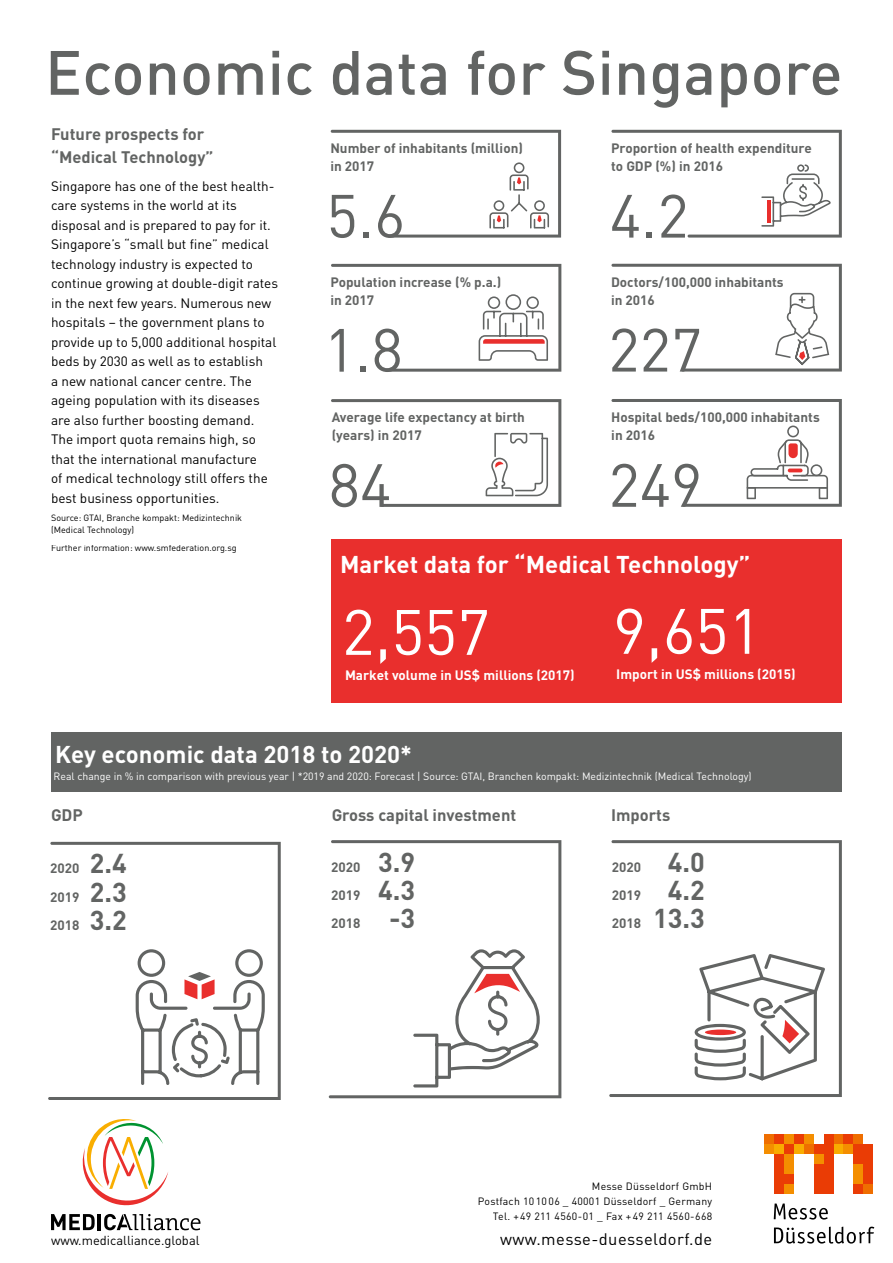
<style>
.page{position:relative;width:893px;height:1263px;background:#fff}
.page>*{position:absolute;margin:0;border:0;box-sizing:border-box;transform-origin:0 0}
.t1{font:63px "DIN Pro";color:#fff}
.t2{font:500 61.5px "DIN Pro";letter-spacing:.005em;color:#626463}
.t3{font:60px "DIN Pro";color:#626463}
.t4{font:700 24px "DIN Pro";color:#fff}
.t5{font:700 16.5px/22.5px "DIN Pro";color:#626463}
.t6{font:16.5px "DIN Pro";letter-spacing:.025em;color:#000}
.t7{font:13.5px/19.5px "DIN Pro";color:#000}
.t8{font:700 13.5px/28px "DIN Pro";color:#626463}
.t9{font:700 13.5px "DIN Pro";color:#fff}
.t10{font:12.9px "DIN Pro";color:#000}
.t11{font:10.5px "DIN Pro";color:#fff}
.t12{font:10.5px/15.5px "DIN Pro";letter-spacing:.025em;color:#000;text-align:right}
.t13{font:9px/12px "DIN Pro";color:#000}
.s1{font-size:27px}
</style>
<div class="page">
<svg style="left:774px;top:1226px;width:100px;height:17px"></svg>
<svg style="left:774px;top:1203px;width:54px;height:16px"></svg>
<div style="left:764px;top:1144px;width:10px;height:10px;background:#f48e00"></div>
<div style="left:774px;top:1134px;width:10px;height:10px;background:#ea3c05"></div>
<div style="left:774px;top:1144px;width:10px;height:10px;background:#f9ac00"></div>
<div style="left:784px;top:1134px;width:10px;height:10px;background:#f48e00"></div>
<div style="left:784px;top:1144px;width:10px;height:10px;background:#ea3c05"></div>
<div style="left:794px;top:1134px;width:10px;height:10px;background:#ea3c05"></div>
<div style="left:794px;top:1144px;width:10px;height:10px;background:#f9ac00"></div>
<div style="left:804px;top:1134px;width:10px;height:10px;background:#f48e00"></div>
<div style="left:804px;top:1144px;width:10px;height:10px;background:#ef6e00"></div>
<div style="left:833px;top:1134px;width:10px;height:10px;background:#ef6e00"></div>
<div style="left:833px;top:1144px;width:10px;height:10px;background:#f9ac00"></div>
<div style="left:843px;top:1134px;width:10px;height:10px;background:#ea3c05"></div>
<div style="left:843px;top:1144px;width:10px;height:10px;background:#f48e00"></div>
<div style="left:853px;top:1134px;width:10px;height:10px;background:#ef6e00"></div>
<div style="left:853px;top:1144px;width:10px;height:20px;background:#ea3c05"></div>
<div style="left:863px;top:1144px;width:10px;height:40px;background:#ea3c05"></div>
<div style="left:774px;top:1154px;width:10px;height:39px;background:#ea3c05"></div>
<div style="left:784px;top:1154px;width:10px;height:20px;background:#f48e00"></div>
<div style="left:784px;top:1174px;width:10px;height:10px;background:#ea3c05"></div>
<div style="left:784px;top:1184px;width:10px;height:9px;background:#f48e00"></div>
<div style="left:853px;top:1164px;width:10px;height:20px;background:#f48e00"></div>
<div style="left:863px;top:1184px;width:10px;height:9px;background:#ef6e00"></div>
<div style="left:764px;top:1134px;width:10px;height:10px;background:#ef6e00"></div>
<div style="left:814px;top:1144px;width:10px;height:10px;background:#ea3c05"></div>
<div style="left:814px;top:1154px;width:10px;height:10px;background:#f48e00"></div>
<div style="left:814px;top:1164px;width:10px;height:29px;background:#ea3c05"></div>
<div style="left:824px;top:1134px;width:9px;height:59px;background:#ea3c05"></div>
<div style="left:853px;top:1184px;width:10px;height:9px;background:#ea3c05"></div>
<svg style="left:329px;top:840px;width:232px;height:258px"></svg>
<svg style="left:48px;top:842px;width:233px;height:258px"></svg>
<svg style="left:609px;top:840px;width:233px;height:257px"></svg>
<div style="left:51px;top:732px;width:791px;height:60px;background:#626463"></div>
<svg style="left:611px;top:264px;width:231px;height:107px"></svg>
<svg style="left:695px;top:954px;width:130px;height:126px"></svg>
<div style="left:705px;top:1029px;width:31px;height:6px;background:#e92f2d;border-radius:50%"></div>
<svg style="left:611px;top:130px;width:231px;height:108px"></svg>
<hr style="left:767px;top:200px;width:3px;height:23px;background:#e92f2d">
<svg style="left:331px;top:264px;width:230px;height:108px"></svg>
<svg style="left:331px;top:399px;width:230px;height:108px"></svg>
<svg style="left:331px;top:130px;width:230px;height:108px"></svg>
<svg style="left:413px;top:949px;width:127px;height:138px"></svg>
<svg style="left:136px;top:949px;width:129px;height:136px"></svg>
<svg style="left:611px;top:399px;width:231px;height:108px"></svg>
<svg style="left:788px;top:468px;width:14px;height:4px"></svg>
<svg style="left:51px;top:1119px;width:149px;height:111px"></svg>
<div style="left:332px;top:540px;width:510px;height:163px;background:#e92f2d"></div>
<h2 class="t2" style="left:45px;top:31px;width:799px">Economic data for Singapore</h2>
<p class="t5" style="left:51px;top:122px;width:164px">Future prospects for “Medical Technology”</p>
<p class="t7" style="left:51px;top:175px;width:229px">Singapore has one of the best health&shy;care systems in the world at its disposal and is prepared to pay for it.<br>Singapore’s “small but fine” medical technology industry is expected to continue growing at double-digit rates in the next few years. Numerous new hospitals – the government plans to provide up to 5,000 additional hospital beds by 2030 as well as to establish<br>a new national cancer centre. The ageing population with its diseases are also further boosting demand.<br>The import quota remains high, so that the international manufacture<br>of medical technology still offers the best business opportunities.</p>
<p class="t13" style="left:51px;top:511px;width:193px">Source: GTAI, Branche kompakt: Medizintechnik (Medical Technology)</p>
<p class="t13" style="left:51px;top:542px;width:187px">Further information: www.smfederation.org.sg</p>
<p class="t8" style="left:330px;top:139px;width:194px;line-height:18px">Number of inhabitants (million) in 2017</p>
<h3 class="t3" style="left:327px;top:175px;width:80px">5.6</h3>
<p class="t8" style="left:330px;top:273px;width:172px;line-height:18px">Population increase (% p.a.) in 2017</p>
<h3 class="t3" style="left:324px;top:309px;width:80px">1.8</h3>
<p class="t8" style="left:332px;top:408px;width:195px;line-height:18px">Average life expectancy at birth (years) in 2017</p>
<h3 class="t3" style="left:329px;top:444px;width:64px">84</h3>
<p class="t8" style="left:611px;top:139px;width:202px;line-height:18px">Proportion of health expenditure to GDP (%) in 2016</p>
<h3 class="t3" style="left:610px;top:175px;width:80px">4.2</h3>
<p class="t8" style="left:611px;top:273px;width:174px;line-height:18px">Doctors/100,000 inhabitants in 2016</p>
<h3 class="t3" style="left:608px;top:309px;width:95px">227</h3>
<p class="t8" style="left:611px;top:408px;width:210px;line-height:18px">Hospital beds/100,000 inhabitants in 2016</p>
<h3 class="t3" style="left:608px;top:444px;width:95px">249</h3>
<h3 class="t4" style="left:340px;top:548px;width:412px">Market data for “Medical Technology”</h3>
<h1 class="t1" style="left:613px;top:588px;width:150px">9,651</h1>
<p class="t9" style="left:616px;top:665px;width:181px">Import in US$ millions (2015)</p>
<h1 class="t1" style="left:342px;top:589px;width:150px">2,557</h1>
<p class="t9" style="left:345px;top:666px;width:231px">Market volume in US$ millions (2017)</p>
<h3 class="t4" style="left:55px;top:738px;width:358px">Key economic data 2018 to 2020*</h3>
<p class="t11" style="left:54px;top:769px;width:699px">Real change in % in comparison with previous year | *2019 and 2020: Forecast | Source: GTAI, Branchen kompakt: Medizintechnik (Medical Technology)</p>
<p class="t5" style="left:51px;top:803px;width:33px">GDP</p>
<p class="t8" style="left:50px;top:854px;width:78px;text-align:justify">2020 <span class="s1">2.4<br></span>2019 <span class="s1">2.3<br></span>2018 <span class="s1">3.2</span></p>
<p class="t10" style="left:51px;top:1231px;width:150px">www.medicalliance.global</p>
<p class="t5" style="left:332px;top:803px;width:186px">Gross capital investment</p>
<p class="t8" style="left:331px;top:852px;width:86px;text-align:justify">2020 <span class="s1">3.9<br></span>2019 <span class="s1">4.3<br></span>2018 <span class="s1">-3</span></p>
<p class="t5" style="left:611px;top:803px;width:61px">Imports</p>
<p class="t8" style="left:612px;top:852px;width:95px;text-align:justify">2020 <span class="s1">4.0<br></span>2019 <span class="s1">4.2<br></span>2018 <span class="s1">13.3</span></p>
<p class="t12" style="left:478px;top:1177px;width:236px">Messe Düsseldorf GmbH<br>Postfach 10 10 06 _ 40001 Düsseldorf _ Germany<br>Tel. +49 211 4560-01 _ Fax +49 211 4560-668</p>
<p class="t6" style="left:500px;top:1227px;width:214px">www.messe-duesseldorf.de</p>
</div>
